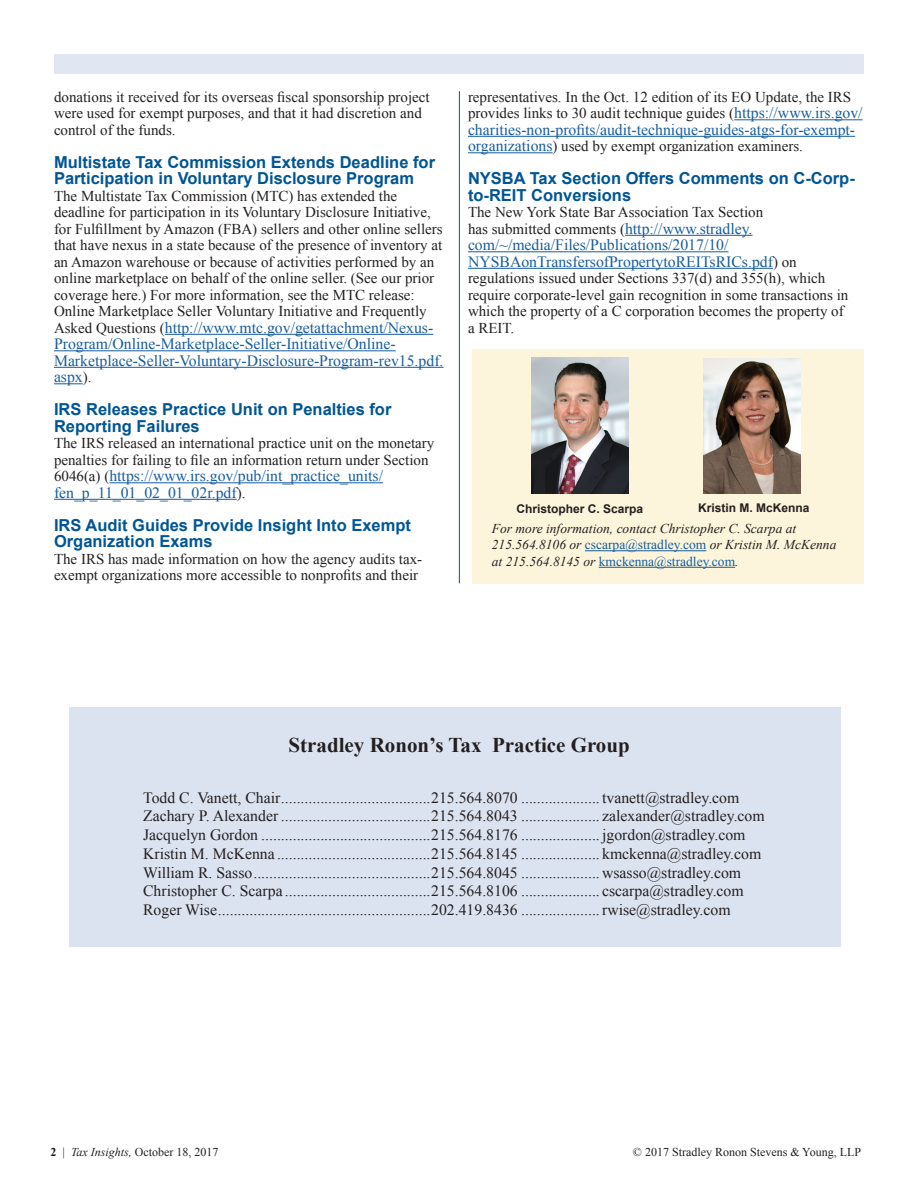
<style>
.page{position:relative;width:918px;height:1188px;background:#fff}
.page>*{position:absolute;margin:0;border:0;box-sizing:border-box;transform-origin:0 0}
.t1{font:700 21px "Times New Roman";color:#231f20}
.t2{font:700 16.5px/16.5px "Arial";color:#005594}
.t3{font:15.75px "Times New Roman";color:#231f20}
.t4{font:15.75px/16.5px "Times New Roman";color:#175d9e}
.t5{font:15px/16.5px "Times New Roman";color:#231f20}
.t6{font:italic 13.5px/16.5px "Times New Roman";color:#231f20}
.t7{font:12px "Times New Roman";color:#231f20}
.t8{font:700 12px "Arial";color:#231f20}
.s1{font-size:15px;color:#231f20}
.s2{font-size:15.75px;color:#175d9e}
.s3{font-style:normal;color:#175d9e}
.s4{font-weight:700}
.s5{font-style:italic}
</style>
<div class="page">
<div style="left:54px;top:54px;width:810px;height:19px;background:#e0e6f2"></div>
<hr style="left:165px;top:334px;width:268px;height:1px;background:#175d9e">
<hr style="left:54px;top:350px;width:342px;height:1px;background:#175d9e">
<hr style="left:54px;top:367px;width:390px;height:1px;background:#175d9e">
<svg style="left:54px;top:383px;width:29px;height:1px"></svg>
<hr style="left:109px;top:482px;width:274px;height:1px;background:#175d9e">
<hr style="left:54px;top:499px;width:183px;height:1px;background:#175d9e">
<hr style="left:734px;top:119px;width:129px;height:1px;background:#175d9e">
<hr style="left:468px;top:136px;width:387px;height:1px;background:#175d9e">
<hr style="left:468px;top:152px;width:85px;height:1px;background:#175d9e">
<hr style="left:625px;top:235px;width:127px;height:1px;background:#175d9e">
<hr style="left:468px;top:251px;width:261px;height:1px;background:#175d9e">
<hr style="left:468px;top:268px;width:305px;height:1px;background:#175d9e">
<hr style="left:459px;top:91px;width:1px;height:492px;background:#005594">
<div style="left:472px;top:349px;width:392px;height:234px;background:#fcf5db"></div>
<hr style="left:585px;top:550px;width:121px;height:1px;background:#175d9e">
<hr style="left:599px;top:567px;width:136px;height:1px;background:#175d9e">
<img style="left:704px;top:358px;width:96px;height:135px">
<img style="left:531px;top:358px;width:97px;height:136px">
<div style="left:69px;top:707px;width:771px;height:240px;background:#dce3f0"></div>
<p class="t5" style="left:54px;top:88px;width:377px">donations it received for its overseas fiscal sponsorship project were used for exempt purposes, and that it had discretion and control of the funds.</p>
<p class="t2" style="left:54px;top:154px;width:383px">Multistate Tax Commission Extends Deadline for<br>Participation in Voluntary Disclosure Program</p>
<p class="t5" style="left:54px;top:187px;width:390px">The Multistate Tax Commission (MTC) has extended the deadline for participation in its Voluntary Disclosure Initiative, for Fulfillment by Amazon (FBA) sellers and other online sellers that have nexus in a state because of the presence of inventory at an Amazon warehouse or because of activities performed by an online marketplace on behalf of the online seller. (See our prior coverage here.) For more information, see the MTC release:<br>Online Marketplace Seller Voluntary Initiative and Frequently</p>
<p class="t4" style="left:54px;top:319px;width:391px"><span class="s1">Asked Questions (</span>http://www.mtc.gov/getattachment/Nexus-Program/Online-Marketplace-Seller-Initiative/Online-Marketplace-Seller-Voluntary-Disclosure-Program-rev15.pdf. aspx<span class="s1">).</span></p>
<p class="t2" style="left:54px;top:402px;width:339px">IRS Releases Practice Unit on Penalties for<br>Reporting Failures</p>
<p class="t5" style="left:54px;top:435px;width:382px">The IRS released an international practice unit on the monetary penalties for failing to file an information return under Section</p>
<p class="t4" style="left:54px;top:467px;width:331px"><span class="s1">6046(a) (</span>https://www.irs.gov/pub/int_practice_units/ fen_p_11_01_02_01_02r.pdf<span class="s1">).</span></p>
<p class="t2" style="left:54px;top:517px;width:358px">IRS Audit Guides Provide Insight Into Exempt<br>Organization Exams</p>
<p class="t5" style="left:54px;top:550px;width:370px">The IRS has made information on how the agency audits tax&shy;exempt organizations more accessible to nonprofits and their</p>
<p class="t5" style="left:468px;top:88px;width:396px">representatives. In the Oct. 12 edition of its EO Update, the IRS provides links to 30 audit technique guides (<span class="s2">https://www.irs.gov/</span></p>
<p class="t4" style="left:468px;top:121px;width:389px">charities-non-profits/audit-technique-guides-atgs-for-exempt-</p>
<p class="t5" style="left:468px;top:138px;width:337px"><span class="s2">organizations</span>) used by exempt organization examiners.</p>
<p class="t2" style="left:468px;top:171px;width:388px">NYSBA Tax Section Offers Comments on C-Corp&shy;to-REIT Conversions</p>
<p class="t5" style="left:468px;top:204px;width:297px">The New York State Bar Association Tax Section has submitted comments (<span class="s2">http://www.stradley.</span></p>
<p class="t4" style="left:468px;top:236px;width:330px">com/~/media/Files/Publications/2017/10/<br>NYSBAonTransfersofPropertytoREITsRICs.pdf<span class="s1">) on</span></p>
<p class="t5" style="left:468px;top:270px;width:382px">regulations issued under Sections 337(d) and 355(h), which require corporate-level gain recognition in some transactions in which the property of a C corporation becomes the property of</p>
<p class="t5" style="left:468px;top:319px;width:48px">a REIT.</p>
<p class="t8" style="left:516px;top:501px;width:128px">Christopher C. Scarpa</p>
<p class="t8" style="left:698px;top:500px;width:113px">Kristin M. McKenna</p>
<p class="t6" style="left:492px;top:520px;width:346px">For more information, contact Christopher C. Scarpa at<br>215.564.8106 or <span class="s3">cscarpa@stradley.com</span> or Kristin M. McKenna at 215.564.8145 or <span class="s3">kmckenna@stradley.com</span>.</p>
<p class="t1" style="left:289px;top:730px;width:343px">Stradley Ronon’s Tax Practice Group</p>
<p class="t3" style="left:143px;top:787px;width:598px">Todd C. Vanett, Chair......................................215.564.8070 .................... tvanett@stradley.com</p>
<p class="t3" style="left:143px;top:805px;width:623px">Zachary P. Alexander ......................................215.564.8043 .................... zalexander@stradley.com</p>
<p class="t3" style="left:143px;top:824px;width:604px">Jacquelyn Gordon ...........................................215.564.8176 .................... jgordon@stradley.com</p>
<p class="t3" style="left:143px;top:843px;width:620px">Kristin M. McKenna .......................................215.564.8145 .................... kmckenna@stradley.com</p>
<p class="t3" style="left:143px;top:862px;width:600px">William R. Sasso.............................................215.564.8045 ....................wsasso@stradley.com</p>
<p class="t3" style="left:143px;top:880px;width:602px">Christopher C. Scarpa .....................................215.564.8106 .................... cscarpa@stradley.com</p>
<p class="t3" style="left:143px;top:899px;width:589px">Roger Wise......................................................202.419.8436 ....................rwise@stradley.com</p>
<p class="t7" style="left:51px;top:1144px;width:169px"><span class="s4">2</span> | <span class="s5">Tax Insights,</span> October 18, 2017</p>
<p class="t7" style="left:633px;top:1144px;width:230px">© 2017 Stradley Ronon Stevens &amp; Young, LLP</p>
</div>
